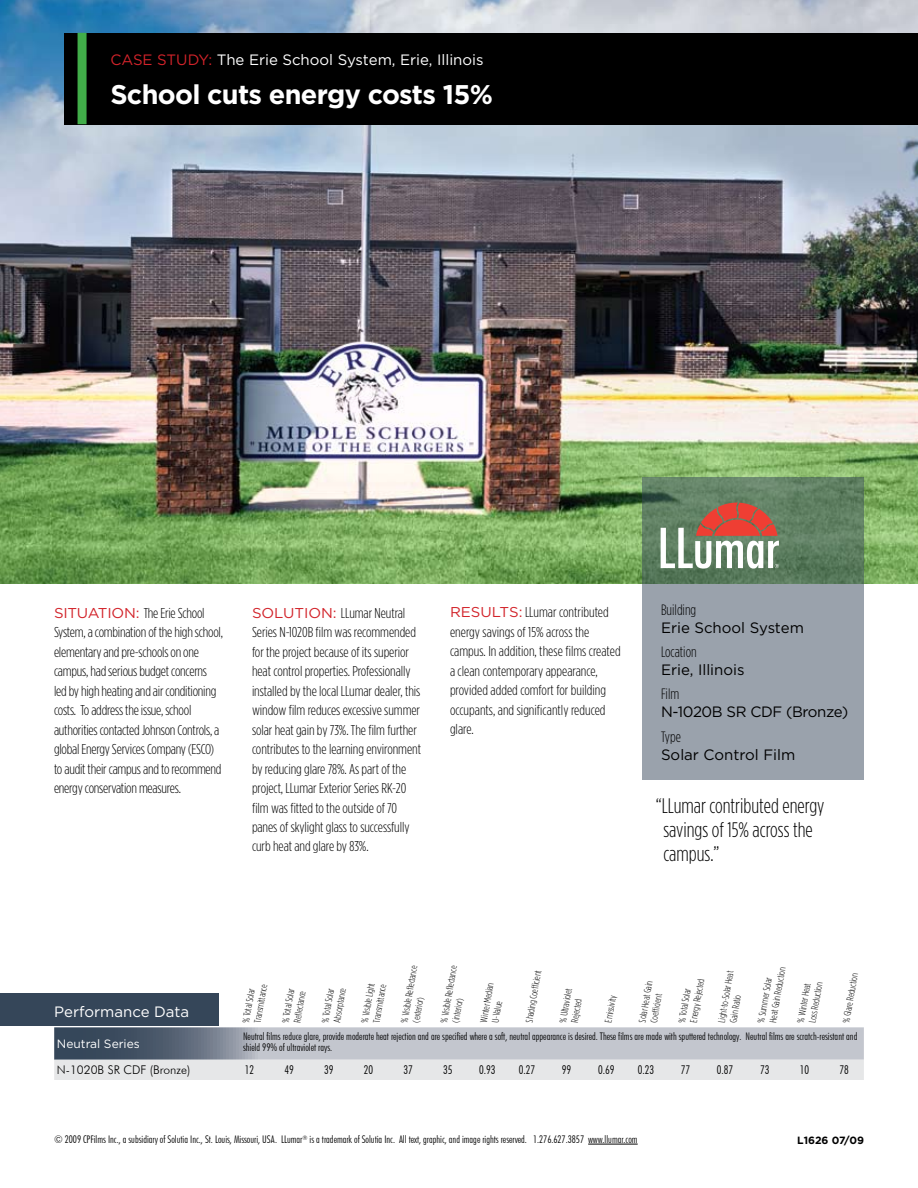
<style>
.page{position:relative;width:918px;height:1188px;background:#fff}
.page>*{position:absolute;margin:0;border:0;box-sizing:border-box;transform-origin:0 0}
.t1{font:700 27px "Gotham";letter-spacing:-.025em;color:#fff}
.t2{font:300 21px/24px "Gotham Condensed";color:#000}
.t3{font:15px "Gotham";color:#fff}
.t4{font:15px "Gotham";color:#000}
.t5{font:300 15px "Gotham Condensed";color:#000}
.t6{font:15px "Gotham";letter-spacing:-.025em;color:#000}
.t7{font:300 14.25px/19.5px "Gotham Condensed";letter-spacing:-.005em;color:#000;scale:1.05 1}
.t8{font:300 condensed 12px "Futura BT";color:#000}
.t9{font:300 12px "Futura BT";color:#000}
.t10{font:12px "Gotham";color:#fff}
.t11{font:300 condensed 10.5px/11.2px "Futura BT";color:#000}
.t12{font:700 10.5px "Gotham";color:#000}
.t13{font:300 9.6px/11.6px "Gotham Condensed";color:#000}
.s1{color:#d2232a}
.s2{font-family:"Gotham";font-weight:400;color:#d2232a}
</style>
<div class="page">
<svg style="left:54px;top:1027px;width:810px;height:53px;background:#c0c4ca"></svg>
<div style="left:0;top:993px;width:218px;height:33px;background:#354659"></div>
<hr style="left:588px;top:1144px;width:50px;height:1px;background:#000">
<img style="left:0;top:0;width:918px;height:584px">
<div style="left:64px;top:33px;width:854px;height:91px;background:#000"></div>
<div style="left:78px;top:33px;width:9px;height:91px;background:#41ad49"></div>
<svg style="left:643px;top:477px;width:221px;height:302px;background:#899897"></svg>
<svg style="left:661px;top:503px;width:118px;height:66px"></svg>
<p class="t3" style="left:110px;top:51px;width:375px"><span class="s1">case study:</span> The Erie School System, Erie, Illinois</p>
<h1 class="t1" style="left:110px;top:79px;width:384px">School cuts energy costs 15%</h1>
<p class="t7" style="left:54px;top:603px;width:162px"><span class="s2">Si tuati on :</span> The Erie School System, a combination of the high school, elementary and pre-schools on one campus, had serious budget concerns led by high heating and air conditioning costs. To address the issue, school authorities contacted Johnson Controls, a global Energy Services Company (ESCO) to audit their campus and to recommend energy conservation measures.</p>
<p class="t7" style="left:252px;top:603px;width:163px"><span class="s2">Soluti on :</span> LLumar Neutral Series N-1020B film was recommended for the project because of its superior heat control properties. Professionally installed by the local LLumar dealer, this window film reduces excessive summer solar heat gain by 73%. The film further contributes to the learning environment by reducing glare 78%. As part of the project, LLumar Exterior Series RK-20 film was fitted to the outside of 70 panes of skylight glass to successfully curb heat and glare by 83%.</p>
<p class="t7" style="left:450px;top:603px;width:164px"><span class="s2">Res ults:</span> LLumar contributed energy savings of 15% across the campus. In addition, these films created a clean contemporary appearance, provided added comfort for building occupants, and significantly reduced glare.</p>
<p class="t5" style="left:661px;top:601px;width:37px">Building</p>
<p class="t4" style="left:661px;top:619px;width:144px">Erie School System</p>
<p class="t5" style="left:661px;top:644px;width:37px">Location</p>
<p class="t4" style="left:661px;top:661px;width:85px">Erie, Illinois</p>
<p class="t5" style="left:661px;top:686px;width:20px">Film</p>
<p class="t6" style="left:661px;top:704px;width:189px">N-1020B SR CDF (Bronze)</p>
<p class="t5" style="left:661px;top:729px;width:21px">Type</p>
<p class="t4" style="left:661px;top:746px;width:136px">Solar Control Film</p>
<h2 class="t2" style="left:663px;top:794px;width:163px;text-indent:-7px">“LLumar contributed energy savings of 15% across the campus.”</h2>
<p class="t3" style="left:54px;top:1004px;width:137px">Performance Data</p>
<p class="t13" style="left:240px;top:1021px;width:42px;rotate:-80deg">% Total Solar<br>Transmittance</p>
<p class="t13" style="left:280px;top:1021px;width:36px;rotate:-80deg">% Total Solar<br>Refl ectance</p>
<p class="t13" style="left:319px;top:1021px;width:38px;rotate:-80deg">% Total Solar<br>Absorptance</p>
<p class="t13" style="left:359px;top:1021px;width:42px;rotate:-80deg">% Visible Light<br>Transmittance</p>
<p class="t13" style="left:399px;top:1021px;width:59px;rotate:-80deg">% Visible Refl ectance (exterior)</p>
<p class="t13" style="left:438px;top:1021px;width:59px;rotate:-80deg">% Visible Refl ectance (interior)</p>
<p class="t13" style="left:478px;top:1021px;width:42px;rotate:-80deg">Winter Median<br>U-Value</p>
<p class="t13" style="left:523px;top:1021px;width:54px;rotate:-80deg">Shading Coeffi cient</p>
<p class="t13" style="left:557px;top:1021px;width:36px;rotate:-80deg">% Ultraviolet<br>Rejected</p>
<p class="t13" style="left:603px;top:1021px;width:29px;rotate:-80deg">Emissivity</p>
<p class="t13" style="left:636px;top:1021px;width:43px;rotate:-80deg">Solar Heat Gain<br>Coeffi cient</p>
<p class="t13" style="left:676px;top:1021px;width:48px;rotate:-80deg">% Total Solar<br>Energy Rejected</p>
<p class="t13" style="left:716px;top:1021px;width:54px;rotate:-80deg">Light-to-Solar Heat<br>Gain Ratio</p>
<p class="t13" style="left:755px;top:1021px;width:59px;rotate:-80deg">% Summer Solar<br>Heat Gain Reduction</p>
<p class="t13" style="left:795px;top:1021px;width:44px;rotate:-80deg">% Winter Heat<br>Loss Reduction</p>
<p class="t13" style="left:840px;top:1021px;width:51px;rotate:-80deg">% Glare Reduction</p>
<p class="t11" style="left:243px;top:1031px;width:616px">Neutral films reduce glare, provide moderate heat rejection and are specified where a soft, neutral appearance is desired. These films are made with sputtered technology. Neutral films are scratch-resistant and shield 99% of ultraviolet rays.</p>
<p class="t10" style="left:57px;top:1037px;width:84px">Neutral Series</p>
<p class="t9" style="left:57px;top:1063px;width:135px">N-1020B SR CDF (Bronze)</p>
<p class="t8" style="left:245px;top:1063px;width:11px">12</p>
<p class="t8" style="left:284px;top:1063px;width:11px">49</p>
<p class="t8" style="left:324px;top:1063px;width:11px">39</p>
<p class="t8" style="left:364px;top:1063px;width:11px">20</p>
<p class="t8" style="left:403px;top:1063px;width:11px">37</p>
<p class="t8" style="left:443px;top:1063px;width:11px">35</p>
<p class="t8" style="left:479px;top:1063px;width:18px">0.93</p>
<p class="t8" style="left:519px;top:1063px;width:18px">0.27</p>
<p class="t8" style="left:562px;top:1063px;width:11px">99</p>
<p class="t8" style="left:598px;top:1063px;width:18px">0.69</p>
<p class="t8" style="left:638px;top:1063px;width:18px">0.23</p>
<p class="t8" style="left:681px;top:1063px;width:11px">77</p>
<p class="t8" style="left:717px;top:1063px;width:18px">0.87</p>
<p class="t8" style="left:760px;top:1063px;width:11px">73</p>
<p class="t8" style="left:800px;top:1063px;width:11px">10</p>
<p class="t8" style="left:839px;top:1063px;width:11px">78</p>
<p class="t11" style="left:54px;top:1134px;width:585px">© 2009 CPFilms Inc., a subsidiary of Solutia Inc., St. Louis, Missouri, USA. LLumar<sup>®</sup> is a trademark of Solutia Inc. All text, graphic, and image rights reserved. 1.276.627.3857 www.llumar.com</p>
<p class="t12" style="left:797px;top:1134px;width:68px">L1626 07/09</p>
</div>
